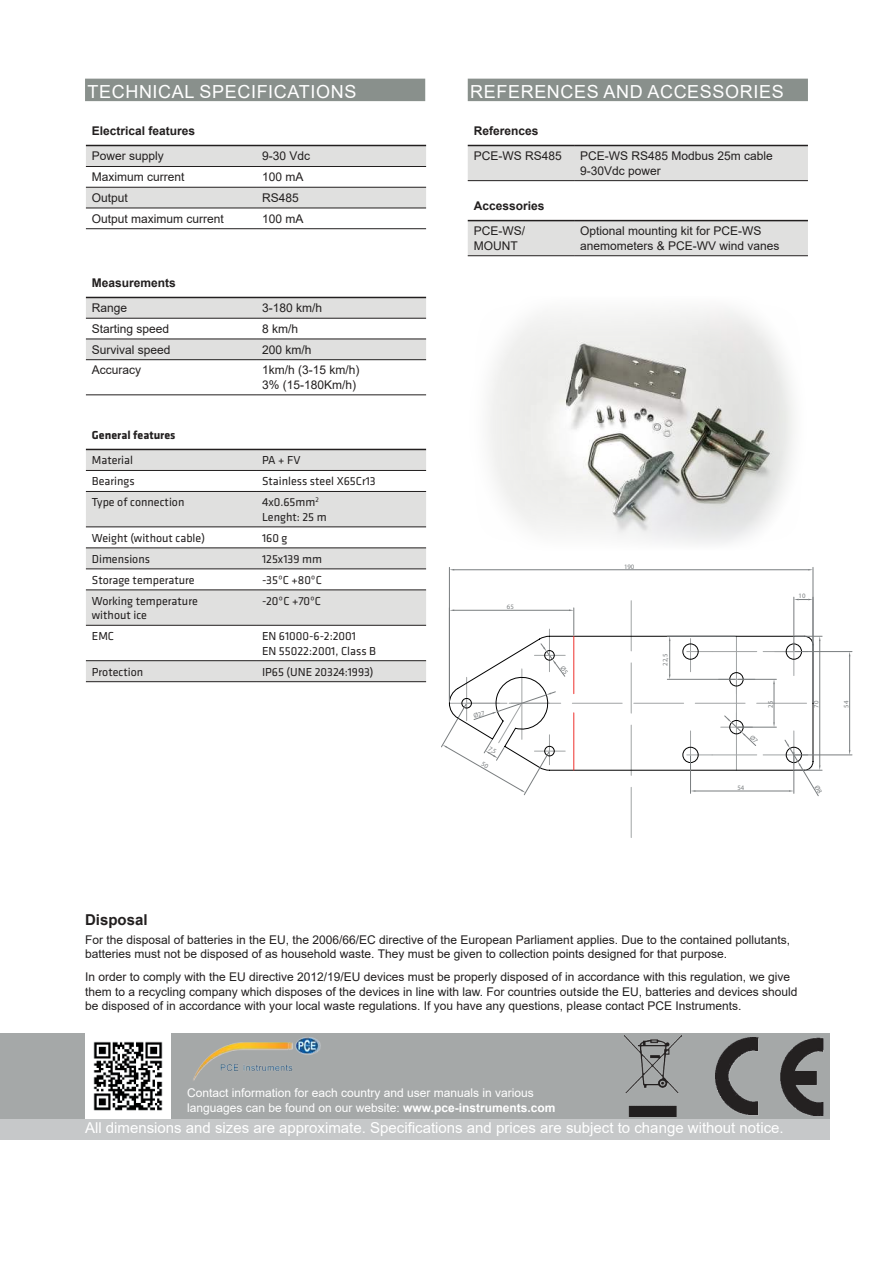
<style>
.page{position:relative;width:893px;height:1263px;background:#fff}
.page>*{position:absolute;margin:0;border:0;box-sizing:border-box;transform-origin:0 0}
.t1{font:18px "Arial";letter-spacing:.035em;color:#fff}
.t2{font:15px "Arial";color:#fff}
.t3{font:700 15px "Arial";color:#221f1f}
.t4{font:12px/14.4px "Arial";color:#221f1f}
.t5{font:12px/14.4px "Klavika";color:#221f1f}
.t6{font:12px/14.4px "Arial";color:#fff}
.t7{font:700 12px "Arial";color:#221f1f}
.t8{font:700 12px "Klavika";color:#221f1f}
.t9{font:6.75px "Myriad Pro";color:#797d7f}
.s1{font-weight:700}
</style>
<div class="page">
<div style="left:0;top:1118px;width:829px;height:22px;background:#c6c8c9"></div>
<div style="left:0;top:1033px;width:829px;height:85px;background:#a5a8a8"></div>
<img style="left:85px;top:1033px;width:85px;height:85px">
<img style="left:193px;top:1037px;width:128px;height:44px">
<img style="left:715px;top:1038px;width:109px;height:77px">
<div style="left:468px;top:146px;width:340px;height:34px;background:#e0e0df"></div>
<hr style="left:468px;top:145px;width:106px;height:1px;background:#221f1f">
<hr style="left:574px;top:145px;width:234px;height:1px;background:#221f1f">
<hr style="left:468px;top:180px;width:106px;height:1px;background:#221f1f">
<hr style="left:574px;top:180px;width:234px;height:1px;background:#221f1f">
<div style="left:468px;top:221px;width:340px;height:34px;background:#e0e0df"></div>
<hr style="left:468px;top:220px;width:106px;height:1px;background:#221f1f">
<hr style="left:574px;top:220px;width:234px;height:1px;background:#221f1f">
<hr style="left:468px;top:255px;width:106px;height:1px;background:#221f1f">
<hr style="left:574px;top:255px;width:234px;height:1px;background:#221f1f">
<div style="left:468px;top:79px;width:340px;height:22px;background:#89908c"></div>
<svg style="left:86px;top:146px;width:340px;height:62px"></svg>
<hr style="left:86px;top:166px;width:170px;height:1px;background:#221f1f">
<hr style="left:256px;top:166px;width:170px;height:1px;background:#221f1f">
<hr style="left:86px;top:187px;width:170px;height:1px;background:#221f1f">
<hr style="left:256px;top:187px;width:170px;height:1px;background:#221f1f">
<hr style="left:86px;top:208px;width:170px;height:1px;background:#221f1f">
<hr style="left:256px;top:208px;width:170px;height:1px;background:#221f1f">
<hr style="left:86px;top:228px;width:170px;height:1px;background:#221f1f">
<hr style="left:256px;top:228px;width:170px;height:1px;background:#221f1f">
<hr style="left:86px;top:145px;width:170px;height:1px;background:#221f1f">
<hr style="left:256px;top:145px;width:170px;height:1px;background:#221f1f">
<svg style="left:86px;top:298px;width:340px;height:61px"></svg>
<hr style="left:86px;top:297px;width:170px;height:1px;background:#221f1f">
<hr style="left:256px;top:297px;width:170px;height:1px;background:#221f1f">
<hr style="left:86px;top:318px;width:170px;height:1px;background:#221f1f">
<hr style="left:256px;top:318px;width:170px;height:1px;background:#221f1f">
<hr style="left:86px;top:339px;width:170px;height:1px;background:#221f1f">
<hr style="left:256px;top:339px;width:170px;height:1px;background:#221f1f">
<hr style="left:86px;top:359px;width:170px;height:1px;background:#221f1f">
<hr style="left:256px;top:359px;width:170px;height:1px;background:#221f1f">
<hr style="left:86px;top:395px;width:170px;height:1px;background:#221f1f">
<hr style="left:256px;top:395px;width:170px;height:1px;background:#221f1f">
<svg style="left:86px;top:450px;width:340px;height:231px;fill:#e0e0df"></svg>
<hr style="left:86px;top:449px;width:170px;height:1px;background:#221f1f">
<hr style="left:256px;top:449px;width:170px;height:1px;background:#221f1f">
<hr style="left:86px;top:470px;width:170px;height:1px;background:#221f1f">
<hr style="left:256px;top:470px;width:170px;height:1px;background:#221f1f">
<hr style="left:86px;top:491px;width:170px;height:1px;background:#221f1f">
<hr style="left:256px;top:491px;width:170px;height:1px;background:#221f1f">
<hr style="left:86px;top:527px;width:170px;height:1px;background:#221f1f">
<hr style="left:256px;top:527px;width:170px;height:1px;background:#221f1f">
<hr style="left:86px;top:548px;width:170px;height:1px;background:#221f1f">
<hr style="left:256px;top:548px;width:170px;height:1px;background:#221f1f">
<hr style="left:86px;top:569px;width:170px;height:1px;background:#221f1f">
<hr style="left:256px;top:569px;width:170px;height:1px;background:#221f1f">
<hr style="left:86px;top:590px;width:170px;height:1px;background:#221f1f">
<hr style="left:256px;top:590px;width:170px;height:1px;background:#221f1f">
<hr style="left:86px;top:625px;width:170px;height:1px;background:#221f1f">
<hr style="left:256px;top:625px;width:170px;height:1px;background:#221f1f">
<hr style="left:86px;top:660px;width:170px;height:1px;background:#221f1f">
<hr style="left:256px;top:660px;width:170px;height:1px;background:#221f1f">
<hr style="left:86px;top:681px;width:170px;height:1px;background:#221f1f">
<hr style="left:256px;top:681px;width:170px;height:1px;background:#221f1f">
<div style="left:85px;top:79px;width:340px;height:22px;background:#89908c"></div>
<img style="left:488px;top:309px;width:306px;height:235px">
<hr style="left:813px;top:567px;width:1px;height:135px;background:#797d7f">
<hr style="left:449px;top:567px;width:1px;height:135px;background:#797d7f">
<hr style="left:454px;top:569px;width:354px;height:1px;background:#797d7f">
<hr style="left:794px;top:597px;width:1px;height:53px;background:#797d7f">
<hr style="left:795px;top:651px;width:57px;height:1px;background:#797d7f">
<hr style="left:795px;top:755px;width:57px;height:1px;background:#797d7f">
<hr style="left:849px;top:656px;width:1px;height:94px;background:#797d7f">
<img style="left:625px;top:1035px;width:57px;height:81px">
<svg style="left:441px;top:599px;width:381px;height:238px"></svg>
<h1 class="t1" style="left:87px;top:85px;width:270px">TECHNICAL SPECIFICATIONS</h1>
<p class="t7" style="left:92px;top:126px;width:105px">Electrical features</p>
<p class="t4" style="left:92px;top:150px;width:74px">Power supply</p>
<p class="t4" style="left:262px;top:150px;width:50px">9-30 Vdc</p>
<p class="t4" style="left:92px;top:170px;width:94px">Maximum current</p>
<p class="t4" style="left:262px;top:171px;width:43px">100 mA</p>
<p class="t4" style="left:92px;top:192px;width:38px">Output</p>
<p class="t4" style="left:262px;top:192px;width:38px">RS485</p>
<p class="t4" style="left:92px;top:211px;width:134px">Output maximum current</p>
<p class="t4" style="left:262px;top:212px;width:43px">100 mA</p>
<p class="t7" style="left:92px;top:278px;width:86px">Measurements</p>
<p class="t4" style="left:92px;top:302px;width:37px">Range</p>
<p class="t4" style="left:262px;top:302px;width:62px">3-180 km/h</p>
<p class="t4" style="left:92px;top:323px;width:79px">Starting speed</p>
<p class="t4" style="left:262px;top:323px;width:38px">8 km/h</p>
<p class="t4" style="left:92px;top:343px;width:80px">Survival speed</p>
<p class="t4" style="left:262px;top:343px;width:51px">200 km/h</p>
<p class="t4" style="left:92px;top:364px;width:51px">Accuracy</p>
<p class="t4" style="left:262px;top:363px;width:99px">1km/h (3-15 km/h)<br>3% (15-180Km/h)</p>
<p class="t8" style="left:92px;top:428px;width:85px">General features</p>
<p class="t5" style="left:92px;top:454px;width:43px">Material</p>
<p class="t5" style="left:262px;top:454px;width:40px">PA + FV</p>
<p class="t5" style="left:92px;top:475px;width:44px">Bearings</p>
<p class="t5" style="left:262px;top:475px;width:115px">Stainless steel X65Cr13</p>
<p class="t5" style="left:92px;top:496px;width:94px">Type of connection</p>
<p class="t5" style="left:262px;top:496px;width:66px">4x0.65mm<sup>2<br></sup>Lenght: 25 m</p>
<p class="t5" style="left:92px;top:531px;width:115px">Weight (without cable)</p>
<p class="t5" style="left:262px;top:531px;width:27px">160 g</p>
<p class="t5" style="left:92px;top:552px;width:60px">Dimensions</p>
<p class="t5" style="left:262px;top:552px;width:61px">125x139 mm</p>
<p class="t5" style="left:92px;top:573px;width:104px">Storage temperature</p>
<p class="t5" style="left:262px;top:573px;width:61px">-35ºC +80ºC</p>
<p class="t5" style="left:92px;top:594px;width:107px">Working temperature without ice</p>
<p class="t5" style="left:262px;top:594px;width:61px">-20ºC +70ºC</p>
<p class="t5" style="left:92px;top:630px;width:24px">EMC</p>
<p class="t5" style="left:262px;top:630px;width:116px">EN 61000-6-2:2001<br>EN 55022:2001, Class B</p>
<p class="t5" style="left:92px;top:665px;width:53px">Protection</p>
<p class="t5" style="left:262px;top:665px;width:113px">IP65 (UNE 20324:1993)</p>
<h1 class="t1" style="left:470px;top:85px;width:315px">REFERENCES AND ACCESSORIES</h1>
<p class="t7" style="left:474px;top:126px;width:66px">References</p>
<p class="t4" style="left:474px;top:150px;width:90px">PCE-WS RS485</p>
<p class="t4" style="left:580px;top:150px;width:194px">PCE-WS RS485 Modbus 25m cable<br>9-30Vdc power</p>
<p class="t7" style="left:474px;top:201px;width:72px">Accessories</p>
<p class="t4" style="left:474px;top:225px;width:53px">PCE-WS/<br>MOUNT</p>
<p class="t4" style="left:580px;top:225px;width:201px">Optional mounting kit for PCE-WS anemometers &amp; PCE-WV wind vanes</p>
<p class="t9" style="left:507px;top:604px;width:8px">65</p>
<p class="t9" style="left:624px;top:564px;width:12px">190</p>
<p class="t9" style="left:663px;top:666px;width:13px;rotate:-90deg">22,5</p>
<p class="t9" style="left:798px;top:593px;width:8px">10</p>
<p class="t9" style="left:768px;top:708px;width:8px;rotate:-90deg">25</p>
<p class="t9" style="left:737px;top:785px;width:8px">54</p>
<p class="t9" style="left:814px;top:708px;width:8px;rotate:-90deg">70</p>
<p class="t9" style="left:844px;top:708px;width:8px;rotate:-90deg">54</p>
<p class="t3" style="left:85px;top:914px;width:64px">Disposal</p>
<p class="t4" style="left:85px;top:932px;width:707px">For the disposal of batteries in the EU, the 2006/66/EC directive of the European Parliament applies. Due to the contained pollutants, batteries must not be disposed of as household waste. They must be given to collection points designed for that purpose.</p>
<p class="t4" style="left:85px;top:971px;width:714px">In order to comply with the EU directive 2012/19/EU devices must be properly disposed of in accordance with this regulation, we give them to a recycling company which disposes of the devices in line with law. For countries outside the EU, batteries and devices should be disposed of in accordance with your local waste regulations. If you have any questions, please contact PCE Instruments.</p>
<p class="t6" style="left:187px;top:1087px;width:370px">Contact information for each country and user manuals in various languages can be found on our website: <span class="s1">www.pce-instruments.com</span></p>
<p class="t2" style="left:85px;top:1117px;width:700px">All dimensions and sizes are approximate. Speci昀椀cations and prices are subject to change without notice.</p>
</div>
